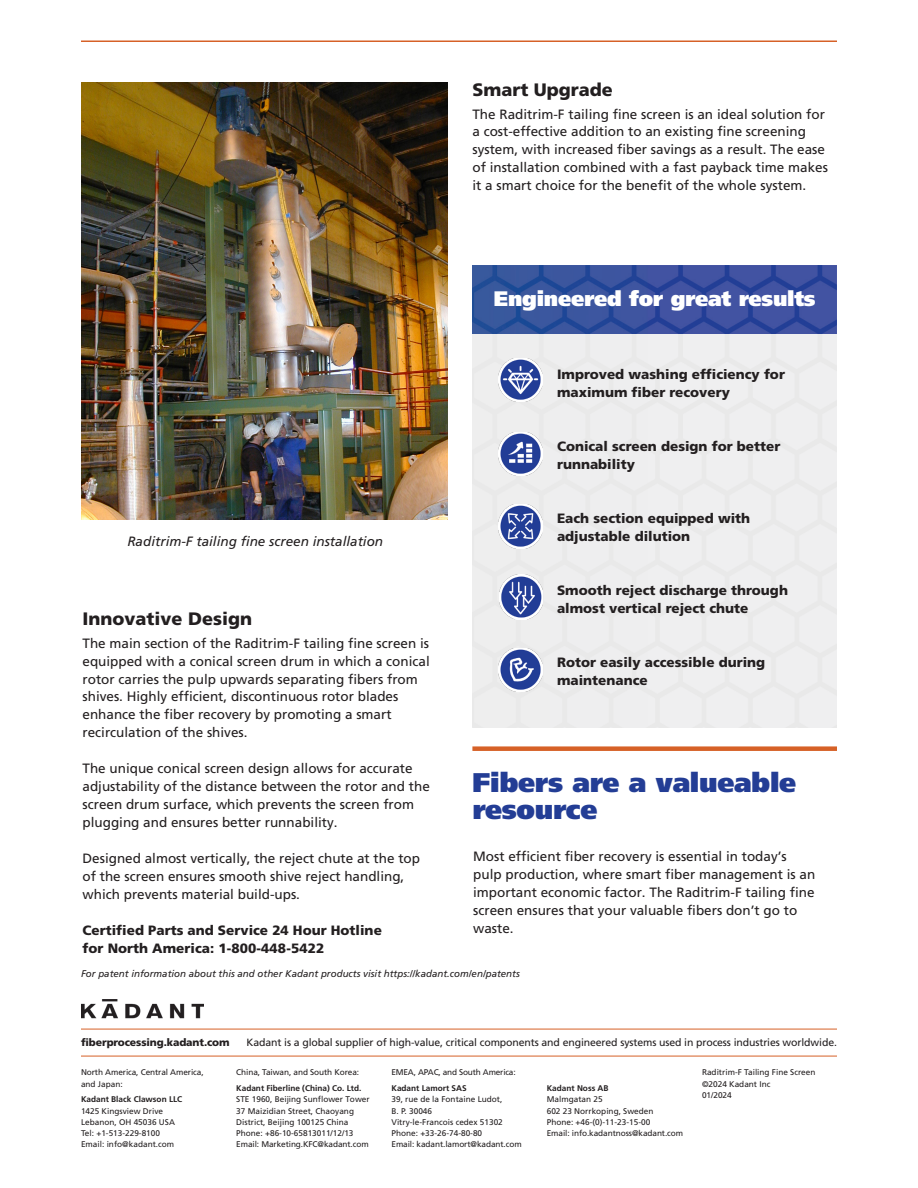
<style>
.page{position:relative;width:918px;height:1188px;background:#fff}
.page>*{position:absolute;margin:0;border:0;box-sizing:border-box;transform-origin:0 0}
.KADANT_BROCHURE_SMALL_MESSAGE_HEADER{font:900 27px/27px "Frutiger LT Std";letter-spacing:-.01em;color:#233d95}
.KADANT_BROCHURE_SIDE_BAR_HEADER{font:900 21px "Frutiger LT Std";letter-spacing:-.01em;color:#fff}
.KADANT_BROCHURE_SUB_HEADER{font:900 18px "Frutiger LT Std";color:#231f20}
.Body_Text{font:13.5px/18px "Frutiger LT Std";color:#231f20}
.KADANT_BROCHURE_BULLETS_BLACK{font:900 13.5px/18px "Frutiger LT Std";color:#231f20}
.KADANT_BROCHURE_BULLETS_BLACK_INDENT{font:900 13.5px/18px "Frutiger LT Std";color:#231f20}
.KADANT_BROCHURE_BULLETS_INDENT{font:900 13.5px "Frutiger LT Std";color:#231f20}
.KADANT_BROCHURE_CAPTIONS_BOLD{font:italic 13.5px "Frutiger LT Std";color:#231f20}
.t1{font:10.5px "Frutiger LT Std";letter-spacing:-.01em;color:#231f20}
.t2{font:900 10.5px "Frutiger LT Std";letter-spacing:-.01em;color:#231f20}
.KADANT_BROCHURE_BULLETS_INDENT-2{font:italic 9.75px "Frutiger LT Std";color:#231f20}
.t3{font:8.25px/11.2px "Frutiger LT Std";color:#231f20}
.t4{font:700 8.25px "Frutiger LT Std";color:#231f20}
.t5{font:8.25px "Frutiger LT Std";letter-spacing:-.02em;color:#231f20}
</style>
<div class="page">
<hr style="left:81px;top:40px;width:756px;height:2px;background:#d66127">
<hr style="left:81px;top:1056px;width:756px;height:1px;background:#d66127">
<hr style="left:81px;top:1029px;width:756px;height:1px;background:#d66127">
<img style="left:81px;top:999px;width:123px;height:19px">
<img style="left:82px;top:82px;width:365px;height:438px">
<div style="left:472px;top:746px;width:365px;height:5px;background:#d66127"></div>
<div style="left:472px;top:333px;width:365px;height:395px;background:#eeeeef"></div>
<img style="left:472px;top:266px;width:365px;height:67px">
<img style="left:498px;top:358px;width:45px;height:44px">
<img style="left:498px;top:432px;width:45px;height:44px">
<img style="left:498px;top:505px;width:45px;height:43px">
<img style="left:498px;top:648px;width:45px;height:43px">
<img style="left:499px;top:575px;width:43px;height:44px">
<p class="KADANT_BROCHURE_SUB_HEADER" style="left:472px;top:79px;width:142px">Smart Upgrade</p>
<p class="Body_Text" style="left:472px;top:105px;width:357px">The Raditrim-F tailing fine screen is an ideal solution for a cost-effective addition to an existing fine screening system, with increased fiber savings as a result. The ease of installation combined with a fast payback time makes it a smart choice for the benefit of the whole system.</p>
<p class="KADANT_BROCHURE_SIDE_BAR_HEADER" style="left:494px;top:286px;width:323px">Engineered for great results</p>
<p class="KADANT_BROCHURE_BULLETS_BLACK_INDENT" style="left:557px;top:366px;width:230px">Improved washing efficiency for maximum fiber recovery</p>
<p class="KADANT_BROCHURE_CAPTIONS_BOLD" style="left:127px;top:533px;width:257px">Raditrim-F tailing fine screen installation</p>
<p class="KADANT_BROCHURE_SUB_HEADER" style="left:83px;top:608px;width:171px">Innovative Design</p>
<p class="Body_Text" style="left:83px;top:634px;width:349px">The main section of the Raditrim-F tailing fine screen is equipped with a conical screen drum in which a conical rotor carries the pulp upwards separating fibers from shives. Highly efficient, discontinuous rotor blades enhance the fiber recovery by promoting a smart recirculation of the shives.</p>
<p class="Body_Text" style="left:83px;top:760px;width:349px">The unique conical screen design allows for accurate adjustability of the distance between the rotor and the screen drum surface, which prevents the screen from plugging and ensures better runnability.</p>
<p class="Body_Text" style="left:83px;top:850px;width:339px">Designed almost vertically, the reject chute at the top</p>
<p class="Body_Text" style="left:83px;top:868px;width:323px">of the screen ensures smooth shive reject handling,</p>
<p class="Body_Text" style="left:83px;top:886px;width:219px">which prevents material build-ups.</p>
<p class="KADANT_BROCHURE_BULLETS_INDENT" style="left:83px;top:923px;width:301px">Certified Parts and Service 24 Hour Hotline</p>
<p class="KADANT_BROCHURE_BULLETS_INDENT" style="left:83px;top:941px;width:243px">for North America: 1-800-448-5422</p>
<p class="KADANT_BROCHURE_BULLETS_BLACK_INDENT" style="left:557px;top:438px;width:225px">Conical screen design for better runnability</p>
<p class="KADANT_BROCHURE_BULLETS_BLACK" style="left:557px;top:510px;width:195px">Each section equipped with adjustable dilution</p>
<p class="KADANT_BROCHURE_BULLETS_BLACK" style="left:557px;top:582px;width:233px">Smooth reject discharge through almost vertical reject chute</p>
<p class="KADANT_BROCHURE_BULLETS_BLACK" style="left:557px;top:654px;width:210px">Rotor easily accessible during maintenance</p>
<p class="KADANT_BROCHURE_SMALL_MESSAGE_HEADER" style="left:472px;top:769px;width:325px">Fibers are a valueable resource</p>
<p class="Body_Text" style="left:473px;top:847px;width:344px">Most efficient fiber recovery is essential in today’s pulp production, where smart fiber management is an important economic factor. The Raditrim-F tailing fine screen ensures that your valuable fibers don’t go to waste.</p>
<p class="KADANT_BROCHURE_BULLETS_INDENT-2" style="left:81px;top:968px;width:440px">For patent information about this and other Kadant products visit https://kadant.com/en/patents</p>
<p class="t2" style="left:81px;top:1036px;width:150px">fiberprocessing.kadant.com</p>
<p class="t1" style="left:247px;top:1036px;width:592px">Kadant is a global supplier of high-value, critical components and engineered systems used in process industries worldwide.</p>
<p class="t3" style="left:81px;top:1067px;width:124px">North America, Central America, and Japan:</p>
<p class="t4" style="left:81px;top:1095px;width:103px">Kadant Black Clawson LLC</p>
<p class="t3" style="left:81px;top:1105px;width:95px">1425 Kingsview Drive<br>Lebanon, OH 45036 USA<br>Tel: +1-513-229-8100<br>Email: info@kadant.com</p>
<p class="t3" style="left:236px;top:1067px;width:124px">China, Taiwan, and South Korea:</p>
<p class="t4" style="left:236px;top:1083px;width:127px">Kadant Fiberline (China) Co. Ltd.</p>
<p class="t3" style="left:236px;top:1094px;width:135px">STE 1960, Beijing Sunflower Tower<br>37 Maizidian Street, Chaoyang<br>District, Beijing 100125 China<br>Phone: +86-10-65813011/12/13<br>Email: Marketing.KFC@kadant.com</p>
<p class="t5" style="left:392px;top:1068px;width:126px">EMEA, APAC, and South America:</p>
<p class="t4" style="left:392px;top:1083px;width:77px">Kadant Lamort SAS</p>
<p class="t3" style="left:392px;top:1094px;width:132px">39, rue de la Fontaine Ludot,<br>B. P. 30046<br>Vitry-le-Francois cedex 51302<br>Phone: +33-26-74-80-80<br>Email: kadant.lamort@kadant.com</p>
<p class="t3" style="left:702px;top:1067px;width:115px">Raditrim-F Tailing Fine Screen ©2024 Kadant Inc<br>01/2024</p>
<p class="t4" style="left:547px;top:1083px;width:63px">Kadant Noss AB</p>
<p class="t3" style="left:547px;top:1094px;width:138px">Malmgatan 25<br>602 23 Norrkoping, Sweden<br>Phone: +46-(0)-11-23-15-00<br>Email: info.kadantnoss@kadant.com</p>
</div>
